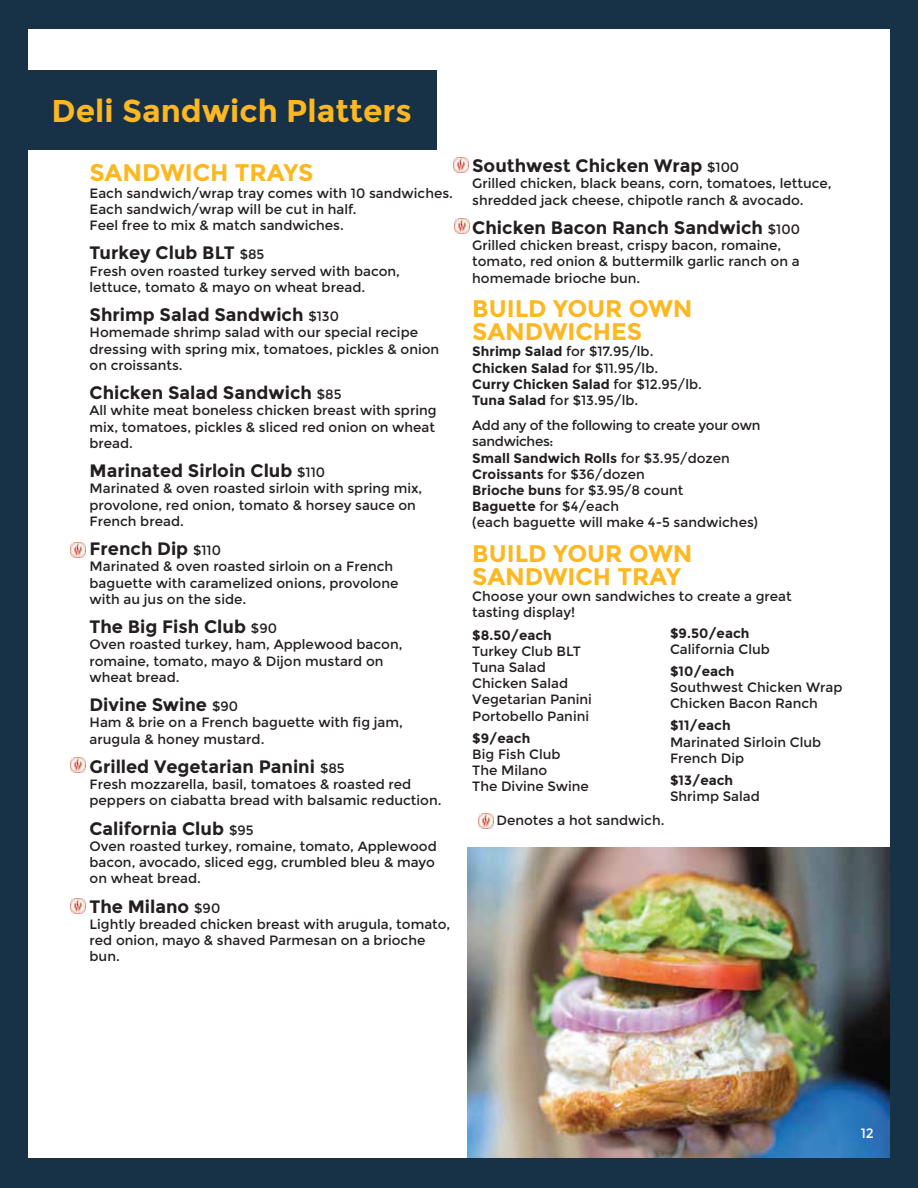
<style>
.page{position:relative;width:918px;height:1188px;background:#173247}
.page>*{position:absolute;margin:0;border:0;box-sizing:border-box;transform-origin:0 0}
.t1{font:700 31.5px "Montserrat";color:#fdb721}
.t2{font:700 24px/22.8px "Montserrat";color:#fdb721}
.t3{font:700 18px "Montserrat";color:#231f20}
.t4{font:13.5px/16.2px "Montserrat";color:#231f20}
.t5{font:700 13.5px "Montserrat";color:#231f20}
.t6{font:13.5px "Montserrat";color:#fff}
.s1{font-weight:400;font-size:13.5px}
.s2{font-weight:700}
</style>
<div class="page">
<div style="left:28px;top:30px;width:862px;height:1128px;background:#fff"></div>
<div style="left:0;top:70px;width:436px;height:80px;background:#173247"></div>
<img style="left:71px;top:542px;width:15px;height:15px">
<img style="left:71px;top:758px;width:15px;height:15px">
<img style="left:71px;top:898px;width:15px;height:15px">
<img style="left:453px;top:158px;width:15px;height:15px">
<img style="left:454px;top:218px;width:15px;height:15px">
<img style="left:468px;top:848px;width:422px;height:310px">
<img style="left:478px;top:814px;width:15px;height:15px">
<h1 class="t1" style="left:52px;top:92px;width:362px">Deli Sandwich Platters</h1>
<h2 class="t2" style="left:90px;top:162px;width:225px">SANDWICH TRAYS</h2>
<p class="t4" style="left:90px;top:185px;width:365px">Each sandwich/wrap tray comes with 10 sandwiches.<br>Each sandwich/wrap will be cut in half.<br>Feel free to mix &amp; match sandwiches.</p>
<h3 class="t3" style="left:90px;top:242px;width:176px">Turkey Club BLT <span class="s1">$85</span></h3>
<p class="t4" style="left:90px;top:263px;width:312px">Fresh oven roasted turkey served with bacon, lettuce, tomato &amp; mayo on wheat bread.</p>
<h3 class="t3" style="left:90px;top:304px;width:251px">Shrimp Salad Sandwich <span class="s1">$130</span></h3>
<p class="t4" style="left:90px;top:325px;width:351px">Homemade shrimp salad with our special recipe dressing with spring mix, tomatoes, pickles &amp; onion on croissants.</p>
<h3 class="t3" style="left:90px;top:382px;width:254px">Chicken Salad Sandwich <span class="s1">$85</span></h3>
<p class="t4" style="left:90px;top:403px;width:349px;text-align:justify">All white meat boneless chicken breast with spring mix, tomatoes, pickles &amp; sliced red onion on wheat bread.</p>
<h3 class="t3" style="left:90px;top:460px;width:237px">Marinated Sirloin Club <span class="s1">$110</span></h3>
<p class="t4" style="left:90px;top:481px;width:334px">Marinated &amp; oven roasted sirloin with spring mix, provolone, red onion, tomato &amp; horsey sauce on<br>French bread.</p>
<h3 class="t3" style="left:90px;top:538px;width:133px">French Dip <span class="s1">$110</span></h3>
<p class="t4" style="left:90px;top:559px;width:310px">Marinated &amp; oven roasted sirloin on a French baguette with caramelized onions, provolone with au jus on the side.</p>
<h3 class="t3" style="left:90px;top:616px;width:189px">The Big Fish Club <span class="s1">$90</span></h3>
<p class="t4" style="left:90px;top:637px;width:314px">Oven roasted turkey, ham, Applewood bacon, romaine, tomato, mayo &amp; Dijon mustard on wheat bread.</p>
<h3 class="t3" style="left:90px;top:694px;width:150px">Divine Swine <span class="s1">$90</span></h3>
<p class="t4" style="left:90px;top:715px;width:315px">Ham &amp; brie on a French baguette with fig jam, arugula &amp; honey mustard.</p>
<h3 class="t3" style="left:90px;top:756px;width:257px">Grilled Vegetarian Panini <span class="s1">$85</span></h3>
<p class="t4" style="left:90px;top:776px;width:354px">Fresh mozzarella, basil, tomatoes &amp; roasted red peppers on ciabatta bread with balsamic reduction.</p>
<h3 class="t3" style="left:90px;top:818px;width:165px">California Club <span class="s1">$95</span></h3>
<p class="t4" style="left:90px;top:838px;width:349px">Oven roasted turkey, romaine, tomato, Applewood bacon, avocado, sliced egg, crumbled bleu &amp; mayo on wheat bread.</p>
<h3 class="t3" style="left:90px;top:896px;width:132px">The Milano <span class="s1">$90</span></h3>
<p class="t4" style="left:90px;top:916px;width:362px">Lightly breaded chicken breast with arugula, tomato, red onion, mayo &amp; shaved Parmesan on a brioche bun.</p>
<h3 class="t3" style="left:472px;top:155px;width:268px">Southwest Chicken Wrap <span class="s1">$100</span></h3>
<p class="t4" style="left:472px;top:176px;width:361px">Grilled chicken, black beans, corn, tomatoes, lettuce, shredded jack cheese, chipotle ranch &amp; avocado.</p>
<h3 class="t3" style="left:472px;top:217px;width:329px">Chicken Bacon Ranch Sandwich <span class="s1">$100</span></h3>
<p class="t4" style="left:472px;top:238px;width:329px">Grilled chicken breast, crispy bacon, romaine, tomato, red onion &amp; buttermilk garlic ranch on a homemade brioche bun.</p>
<h2 class="t2" style="left:472px;top:298px;width:222px">BUILD YOUR OWN<br>SANDWICHES</h2>
<p class="t4" style="left:472px;top:344px;width:231px"><span class="s2">Shrimp Salad</span> for $17.95/lb.<br><span class="s2">Chicken Salad</span> for $11.95/lb.<br><span class="s2">Curry Chicken Salad</span> for $12.95/lb.<br><span class="s2">Tuna Salad</span> for $13.95/lb.</p>
<p class="t4" style="left:472px;top:418px;width:290px">Add any of the following to create your own sandwiches:<br><span class="s2">Small Sandwich Rolls</span> for $3.95/dozen<br><span class="s2">Croissants</span> for $36/dozen<br><span class="s2">Brioche buns</span> for $3.95/8 count<br><span class="s2">Baguette</span> for $4/each<br>(each baguette will make 4-5 sandwiches)</p>
<h2 class="t2" style="left:472px;top:542px;width:222px">BUILD YOUR OWN<br>SANDWICH TRAY</h2>
<p class="t4" style="left:472px;top:589px;width:321px">Choose your own sandwiches to create a great tasting display!</p>
<p class="t5" style="left:472px;top:627px;width:81px">$8.50/each</p>
<p class="t4" style="left:472px;top:643px;width:121px">Turkey Club BLT<br>Tuna Salad<br>Chicken Salad<br>Vegetarian Panini<br>Portobello Panini</p>
<p class="t5" style="left:472px;top:730px;width:60px">$9/each</p>
<p class="t4" style="left:472px;top:746px;width:118px">Big Fish Club<br>The Milano<br>The Divine Swine</p>
<p class="t5" style="left:670px;top:625px;width:81px">$9.50/each</p>
<p class="t4" style="left:670px;top:641px;width:101px">California Club</p>
<p class="t5" style="left:670px;top:663px;width:66px">$10/each</p>
<p class="t4" style="left:670px;top:679px;width:174px">Southwest Chicken Wrap<br>Chicken Bacon Ranch</p>
<p class="t5" style="left:670px;top:718px;width:62px">$11/each</p>
<p class="t4" style="left:670px;top:734px;width:153px">Marinated Sirloin Club<br>French Dip</p>
<p class="t5" style="left:670px;top:772px;width:65px">$13/each</p>
<p class="t4" style="left:670px;top:789px;width:91px">Shrimp Salad</p>
<p class="t4" style="left:497px;top:813px;width:170px">Denotes a hot sandwich.</p>
<p class="t6" style="left:861px;top:1125px;width:15px">12</p>
</div>
